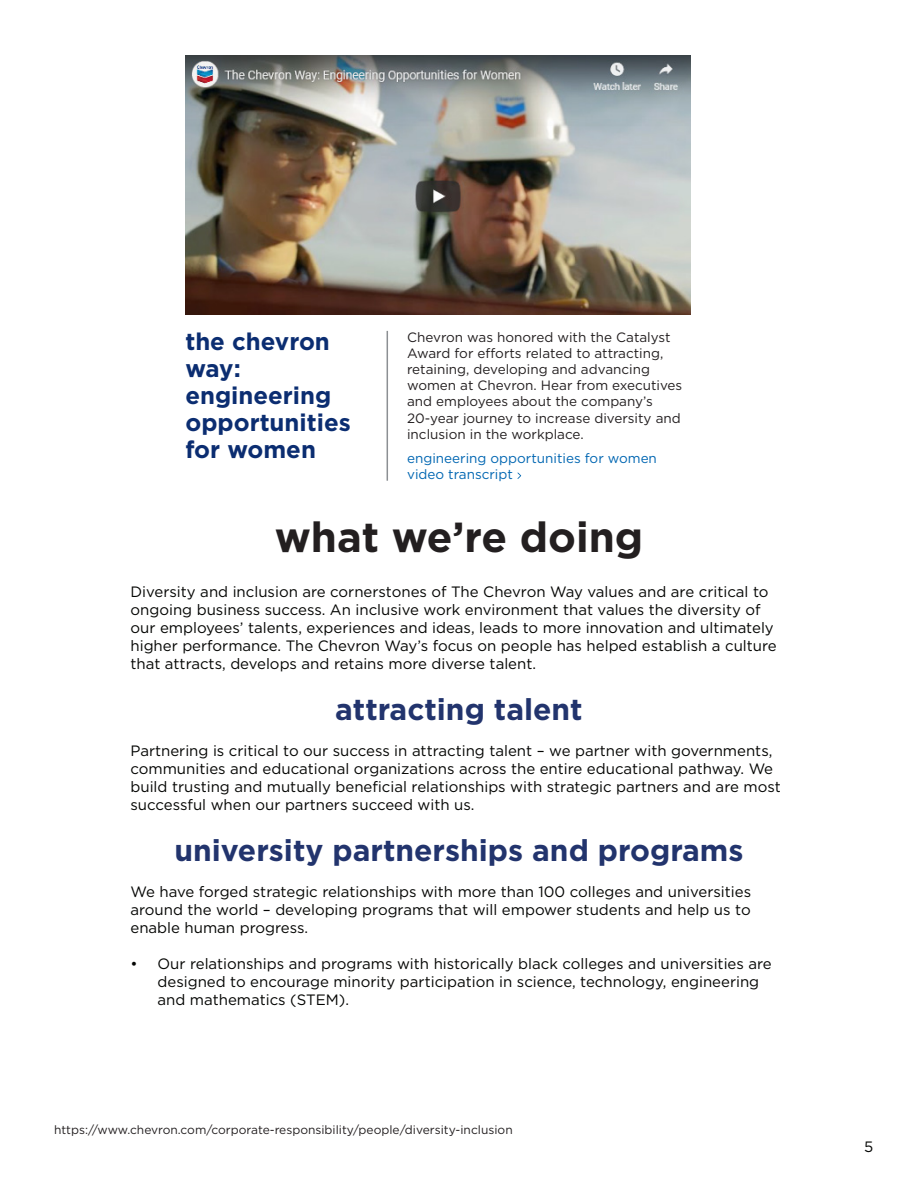
<style>
.page{position:relative;width:918px;height:1188px;background:#fff}
.page>*{position:absolute;margin:0;border:0;box-sizing:border-box;transform-origin:0 0}
.Header_28pt_bold_blc{font:700 42px "Gotham";color:#231f20}
.Section_Header_20pt{font:700 30px "Gotham";color:#22346d}
.Subheader_16pt_bold{font:700 24px/27px "Gotham";color:#0b2d71}
.Paragraph_10pt_blck{font:15px/18px "Gotham";color:#040503}
.Caption_9pt_blck_lef{font:13.5px/16.2px "Gotham";color:#231f20}
.Caption_Note_8pt_blc{font:13.5px/16.2px "Gotham";color:#0066b2}
.t1{font:12px "Gotham";color:#231f20}
.s1{color:#fff}
</style>
<div class="page">
<img style="left:185px;top:55px;width:506px;height:259px">
<hr style="left:387px;top:331px;width:1px;height:150px;background:#8c8f93">
<svg style="left:517px;top:473px;width:4px;height:6px"></svg>
<p class="Subheader_16pt_bold" style="left:185px;top:328px;width:167px">the chevron way: engineering opportunities for women</p>
<p class="Caption_9pt_blck_lef" style="left:407px;top:329px;width:277px">Chevron was honored with the Catalyst Award for efforts related to attracting, retaining, developing and advancing women at Chevron. Hear from executives and employees about the company’s 20-year journey to increase diversity and inclusion in the workplace.</p>
<p class="Caption_Note_8pt_blc" style="left:407px;top:449px;width:251px">engineering opportunities for women video transcript <span class="s1">&gt;</span></p>
<p class="Header_28pt_bold_blc" style="left:275px;top:509px;width:370px">what we’re doing</p>
<p class="Paragraph_10pt_blck" style="left:130px;top:582px;width:648px">Diversity and inclusion are cornerstones of The Chevron Way values and are critical to ongoing business success. An inclusive work environment that values the diversity of our employees’ talents, experiences and ideas, leads to more innovation and ultimately higher performance. The Chevron Way’s focus on people has helped establish a culture that attracts, develops and retains more diverse talent.</p>
<p class="Section_Header_20pt" style="left:335px;top:689px;width:249px">attracting talent</p>
<p class="Paragraph_10pt_blck" style="left:130px;top:741px;width:652px">Partnering is critical to our success in attracting talent – we partner with governments, communities and educational organizations across the entire educational pathway. We build trusting and mutually beneficial relationships with strategic partners and are most successful when our partners succeed with us.</p>
<p class="Section_Header_20pt" style="left:174px;top:830px;width:571px">university partnerships and programs</p>
<p class="Paragraph_10pt_blck" style="left:130px;top:882px;width:622px;text-align:justify">We have forged strategic relationships with more than 100 colleges and universities around the world – developing programs that will empower students and help us to enable human progress.</p>
<p class="Paragraph_10pt_blck" style="left:158px;top:954px;width:616px;text-indent:-27px">• Our relationships and programs with historically black colleges and universities are designed to encourage minority participation in science, technology, engineering and mathematics (STEM).</p>
<p class="t1" style="left:54px;top:1122px;width:460px">https://www.chevron.com/corporate-responsibility/people/diversity-inclusion</p>
<p class="Paragraph_10pt_blck" style="left:864px;top:1137px;width:11px">5</p>
</div>
